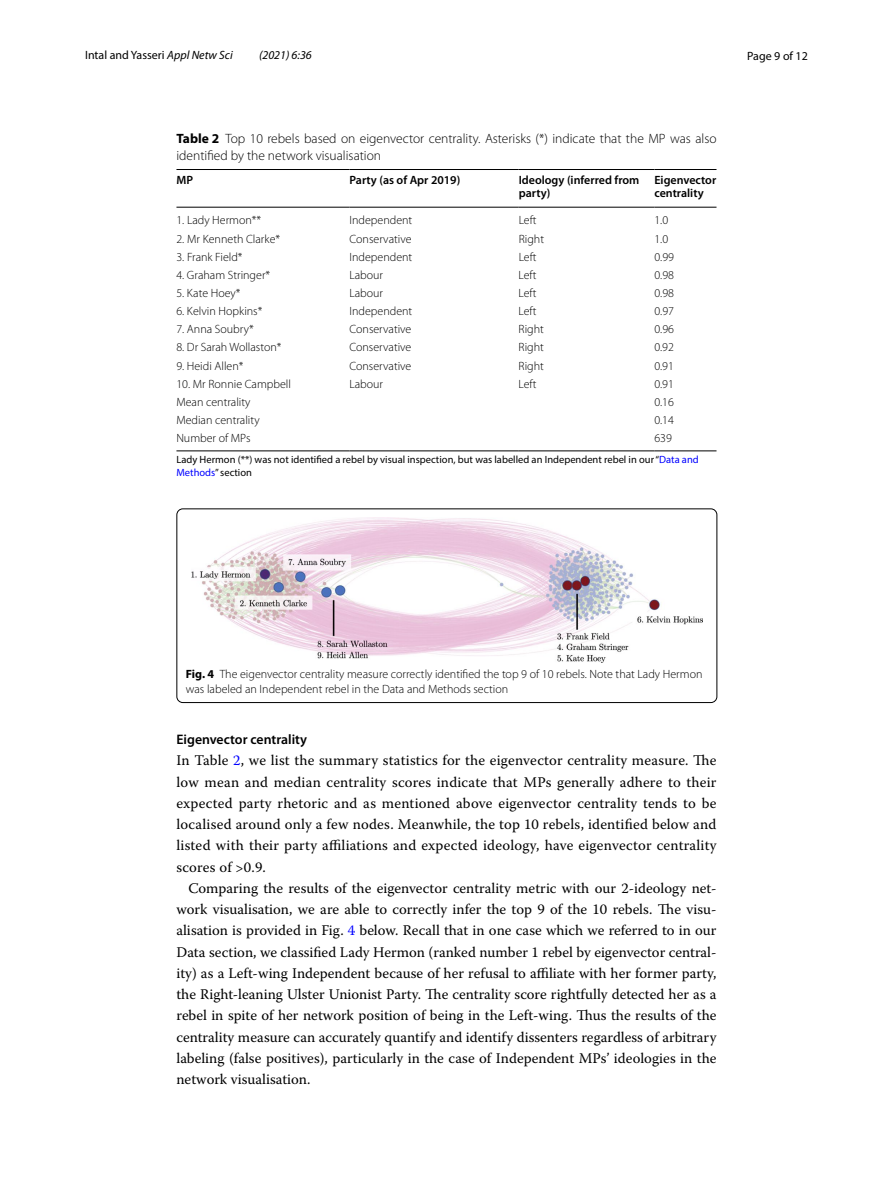
<style>
.page{position:relative;width:893px;height:1187px;background:#fff}
.page>*{position:absolute;margin:0;border:0;box-sizing:border-box;transform-origin:0 0}
.t1{font:14.7px/21.1px "Warnock Pro";letter-spacing:.005em;color:#000;text-align:justify}
.t2{font:600 13.8px "Myriad Pro";color:#000}
.t3{font:300 13.5px/16.5px "Myriad Pro";color:#000}
.t4{font:300 12px/15px "Myriad Pro";color:#000}
.t5{font:600 12px/13.5px "Myriad Pro";color:#000}
.t6{font:12px "Myriad Pro";color:#000}
.t7{font:italic 12px "Myriad Pro";color:#000}
.t8{font:10.5px/12.8px "Myriad Pro";color:#000}
.s1{font-style:italic}
.s2{font-weight:700}
.s3{color:#00f}
</style>
<div class="page">
<hr style="left:176px;top:169px;width:173px;height:1px;background:#000">
<hr style="left:176px;top:207px;width:173px;height:1px;background:#000">
<hr style="left:349px;top:169px;width:170px;height:1px;background:#000">
<hr style="left:349px;top:207px;width:170px;height:1px;background:#000">
<hr style="left:519px;top:169px;width:135px;height:1px;background:#000">
<hr style="left:519px;top:207px;width:135px;height:1px;background:#000">
<hr style="left:654px;top:169px;width:62px;height:1px;background:#000">
<hr style="left:654px;top:207px;width:62px;height:1px;background:#000">
<hr style="left:176px;top:450px;width:173px;height:1px;background:#000">
<hr style="left:349px;top:450px;width:170px;height:1px;background:#000">
<hr style="left:519px;top:450px;width:135px;height:1px;background:#000">
<hr style="left:654px;top:450px;width:62px;height:1px;background:#000">
<img style="left:192px;top:518px;width:510px;height:144px">
<div style="left:177px;top:508px;width:540px;height:194px;border:1px solid #000;border-radius:6px"></div>
<p class="t6" style="left:85px;top:48px;width:149px">Intal and Yasseri <span class="s1">Appl Netw Sci</span></p>
<p class="t7" style="left:259px;top:48px;width:54px">(2021) 6:36</p>
<p class="t6" style="left:747px;top:48px;width:62px">Page 9 of 12</p>
<p class="t3" style="left:176px;top:130px;width:542px"><span class="s2">Table 2</span> Top 10 rebels based on eigenvector centrality. Asterisks (*) indicate that the MP was also identified by the network visualisation</p>
<p class="t5" style="left:176px;top:173px;width:18px">MP</p>
<p class="t5" style="left:349px;top:173px;width:112px">Party (as of Apr 2019)</p>
<p class="t5" style="left:519px;top:173px;width:122px">Ideology (inferred from party)</p>
<p class="t5" style="left:654px;top:173px;width:63px">Eigenvector centrality</p>
<p class="t4" style="left:176px;top:213px;width:86px">1. Lady Hermon**</p>
<p class="t4" style="left:349px;top:213px;width:64px">Independent</p>
<p class="t4" style="left:519px;top:213px;width:19px">Left</p>
<p class="t4" style="left:654px;top:213px;width:15px">1.0</p>
<p class="t4" style="left:176px;top:231px;width:105px">2. Mr Kenneth Clarke*</p>
<p class="t4" style="left:349px;top:231px;width:64px">Conservative</p>
<p class="t4" style="left:519px;top:231px;width:27px">Right</p>
<p class="t4" style="left:654px;top:231px;width:15px">1.0</p>
<p class="t4" style="left:176px;top:249px;width:68px">3. Frank Field*</p>
<p class="t4" style="left:349px;top:249px;width:64px">Independent</p>
<p class="t4" style="left:519px;top:249px;width:19px">Left</p>
<p class="t4" style="left:654px;top:249px;width:21px">0.99</p>
<p class="t4" style="left:176px;top:267px;width:95px">4. Graham Stringer*</p>
<p class="t4" style="left:349px;top:267px;width:35px">Labour</p>
<p class="t4" style="left:519px;top:267px;width:19px">Left</p>
<p class="t4" style="left:654px;top:267px;width:21px">0.98</p>
<p class="t4" style="left:176px;top:286px;width:66px">5. Kate Hoey*</p>
<p class="t4" style="left:349px;top:286px;width:35px">Labour</p>
<p class="t4" style="left:519px;top:286px;width:19px">Left</p>
<p class="t4" style="left:654px;top:286px;width:21px">0.98</p>
<p class="t4" style="left:176px;top:304px;width:88px">6. Kelvin Hopkins*</p>
<p class="t4" style="left:349px;top:304px;width:64px">Independent</p>
<p class="t4" style="left:519px;top:304px;width:19px">Left</p>
<p class="t4" style="left:654px;top:304px;width:21px">0.97</p>
<p class="t4" style="left:176px;top:322px;width:79px">7. Anna Soubry*</p>
<p class="t4" style="left:349px;top:322px;width:64px">Conservative</p>
<p class="t4" style="left:519px;top:322px;width:27px">Right</p>
<p class="t4" style="left:654px;top:322px;width:21px">0.96</p>
<p class="t4" style="left:176px;top:340px;width:107px">8. Dr Sarah Wollaston*</p>
<p class="t4" style="left:349px;top:340px;width:64px">Conservative</p>
<p class="t4" style="left:519px;top:340px;width:27px">Right</p>
<p class="t4" style="left:654px;top:340px;width:21px">0.92</p>
<p class="t4" style="left:176px;top:358px;width:69px">9. Heidi Allen*</p>
<p class="t4" style="left:349px;top:358px;width:64px">Conservative</p>
<p class="t4" style="left:519px;top:358px;width:27px">Right</p>
<p class="t4" style="left:654px;top:358px;width:21px">0.91</p>
<p class="t4" style="left:176px;top:376px;width:116px">10. Mr Ronnie Campbell</p>
<p class="t4" style="left:349px;top:376px;width:35px">Labour</p>
<p class="t4" style="left:519px;top:376px;width:19px">Left</p>
<p class="t4" style="left:654px;top:376px;width:21px">0.91</p>
<p class="t4" style="left:176px;top:394px;width:76px">Mean centrality</p>
<p class="t4" style="left:654px;top:394px;width:21px">0.16</p>
<p class="t4" style="left:176px;top:413px;width:85px">Median centrality</p>
<p class="t4" style="left:654px;top:413px;width:21px">0.14</p>
<p class="t4" style="left:176px;top:431px;width:76px">Number of MPs</p>
<p class="t4" style="left:654px;top:431px;width:19px">639</p>
<p class="t8" style="left:176px;top:453px;width:524px">Lady Hermon (**) was not identified a rebel by visual inspection, but was labelled an Independent rebel in our “<span class="s3">Data and<br>Methods</span>” section</p>
<p class="t4" style="left:186px;top:666px;width:518px"><span class="s2">Fig. 4</span> The eigenvector centrality measure correctly identified the top 9 of 10 rebels. Note that Lady Hermon was labeled an Independent rebel in the Data and Methods section</p>
<p class="t2" style="left:176px;top:730px;width:132px">Eigenvector centrality</p>
<p class="t1" style="left:176px;top:749px;width:542px">In Table <span class="s3">2</span>, we list the summary statistics for the eigenvector centrality measure. The low mean and median centrality scores indicate that MPs generally adhere to their expected party rhetoric and as mentioned above eigenvector centrality tends to be localised around only a few nodes. Meanwhile, the top 10 rebels, identified below and listed with their party affiliations and expected ideology, have eigenvector centrality scores of &gt;0.9.</p>
<p class="t1" style="left:176px;top:877px;width:542px;text-indent:12px">Comparing the results of the eigenvector centrality metric with our 2-ideology net&shy;work visualisation, we are able to correctly infer the top 9 of the 10 rebels. The visu&shy;alisation is provided in Fig. <span class="s3">4</span> below. Recall that in one case which we referred to in our Data section, we classified Lady Hermon (ranked number 1 rebel by eigenvector central&shy;ity) as a Left-wing Independent because of her refusal to affiliate with her former party, the Right-leaning Ulster Unionist Party. The centrality score rightfully detected her as a rebel in spite of her network position of being in the Left-wing. Thus the results of the centrality measure can accurately quantify and identify dissenters regardless of arbitrary labeling (false positives), particularly in the case of Independent MPs’ ideologies in the network visualisation.</p>
</div>
